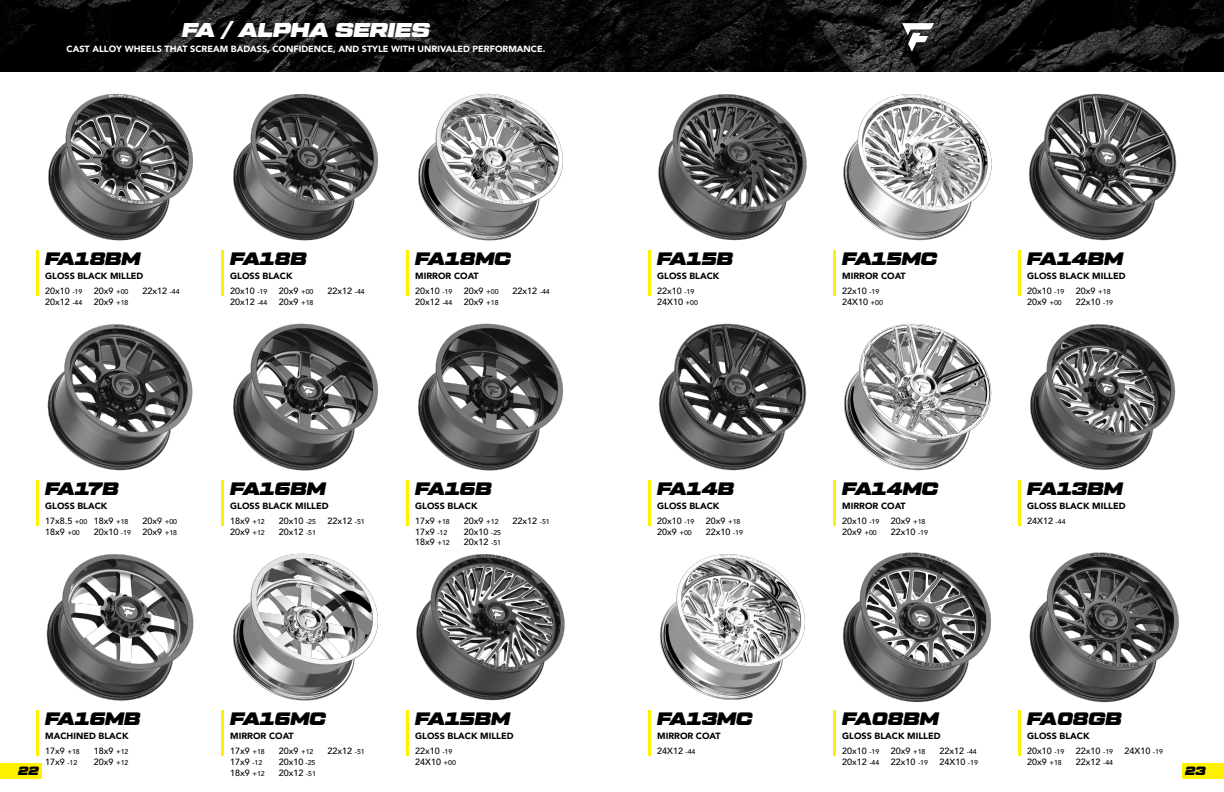
<style>
.page{position:relative;width:1224px;height:792px;background:#fff}
.page>*{position:absolute;margin:0;border:0;box-sizing:border-box;transform-origin:0 0}
.t1{font:20px "Tactic Sans Exd Ult It";color:#fff}
.t2{font:18px "Tactic Sans Exd Ult It";color:#000}
.t3{font:12px "Tactic Sans Exd Ult It";color:#000}
.t4{font:500 9px/10.8px "Avenir";color:#000}
.t5{font:900 9px "Avenir";color:#000}
.t6{font:900 9px "Avenir";color:#fff}
.s1{font-size:7px}
</style>
<div class="page">
<img style="left:0;top:0;width:1224px;height:71px">
<img style="left:902px;top:24px;width:32px;height:28px">
<img style="left:658px;top:94px;width:149px;height:147px">
<img style="left:416px;top:554px;width:149px;height:147px">
<img style="left:843px;top:94px;width:149px;height:147px">
<img style="left:660px;top:554px;width:145px;height:146px">
<img style="left:1030px;top:324px;width:146px;height:146px">
<img style="left:659px;top:323px;width:148px;height:148px">
<img style="left:1029px;top:93px;width:148px;height:148px">
<img style="left:844px;top:323px;width:148px;height:148px">
<img style="left:47px;top:324px;width:146px;height:147px">
<img style="left:418px;top:93px;width:145px;height:148px">
<img style="left:233px;top:93px;width:145px;height:148px">
<img style="left:48px;top:93px;width:145px;height:148px">
<img style="left:46px;top:554px;width:148px;height:147px">
<img style="left:233px;top:553px;width:145px;height:148px">
<img style="left:233px;top:323px;width:145px;height:148px">
<img style="left:418px;top:323px;width:145px;height:148px">
<img style="left:842px;top:552px;width:149px;height:151px">
<img style="left:1029px;top:552px;width:150px;height:151px">
<div style="left:0;top:763px;width:41px;height:16px;background:#fff200"></div>
<div style="left:1183px;top:763px;width:41px;height:16px;background:#fff200"></div>
<hr style="left:406px;top:480px;width:3px;height:46px;background:#fff200">
<hr style="left:36px;top:480px;width:3px;height:46px;background:#fff200">
<hr style="left:406px;top:250px;width:3px;height:45px;background:#fff200">
<hr style="left:36px;top:710px;width:3px;height:46px;background:#fff200">
<hr style="left:36px;top:250px;width:3px;height:45px;background:#fff200">
<hr style="left:221px;top:710px;width:3px;height:46px;background:#fff200">
<hr style="left:221px;top:250px;width:3px;height:45px;background:#fff200">
<hr style="left:1018px;top:480px;width:3px;height:46px;background:#fff200">
<hr style="left:648px;top:480px;width:3px;height:46px;background:#fff200">
<hr style="left:648px;top:250px;width:3px;height:45px;background:#fff200">
<hr style="left:648px;top:710px;width:3px;height:46px;background:#fff200">
<hr style="left:833px;top:480px;width:3px;height:46px;background:#fff200">
<hr style="left:833px;top:250px;width:3px;height:45px;background:#fff200">
<hr style="left:1018px;top:250px;width:3px;height:45px;background:#fff200">
<hr style="left:406px;top:710px;width:3px;height:46px;background:#fff200">
<hr style="left:221px;top:480px;width:3px;height:46px;background:#fff200">
<hr style="left:833px;top:710px;width:3px;height:46px;background:#fff200">
<hr style="left:1018px;top:710px;width:3px;height:46px;background:#fff200">
<h1 class="t1" style="left:182px;top:20px;width:249px">FA / ALPHA SERIES</h1>
<p class="t6" style="left:67px;top:41px;width:480px">CAST ALLOY WHEELS THAT SCREAM BADASS, CONFIDENCE, AND STYLE WITH UNRIVALED PERFORMANCE.</p>
<h2 class="t2" style="left:45px;top:249px;width:97px">FA18BM</h2>
<h2 class="t2" style="left:230px;top:249px;width:78px">FA18B</h2>
<h2 class="t2" style="left:415px;top:249px;width:97px">FA18MC</h2>
<h2 class="t2" style="left:657px;top:249px;width:77px">FA15B</h2>
<h2 class="t2" style="left:842px;top:249px;width:96px">FA15MC</h2>
<h2 class="t2" style="left:1027px;top:249px;width:98px">FA14BM</h2>
<p class="t5" style="left:45px;top:268px;width:100px">GLOSS BLACK MILLED</p>
<p class="t5" style="left:230px;top:268px;width:64px">GLOSS BLACK</p>
<p class="t5" style="left:415px;top:268px;width:65px">MIRROR COAT</p>
<p class="t5" style="left:657px;top:268px;width:64px">GLOSS BLACK</p>
<p class="t5" style="left:842px;top:268px;width:65px">MIRROR COAT</p>
<p class="t5" style="left:1027px;top:268px;width:100px">GLOSS BLACK MILLED</p>
<p class="t4" style="left:45px;top:285px;width:39px">20x10 <span class="s1">-19<br></span>20x12 <span class="s1">-44</span></p>
<p class="t4" style="left:657px;top:285px;width:42px">22x10 <span class="s1">-19<br></span>24X10 <span class="s1">+00</span></p>
<p class="t4" style="left:94px;top:285px;width:36px">20x9 <span class="s1">+00<br></span>20x9 <span class="s1">+18</span></p>
<p class="t4" style="left:143px;top:285px;width:39px">22x12 <span class="s1">-44</span></p>
<p class="t4" style="left:230px;top:285px;width:39px">20x10 <span class="s1">-19<br></span>20x12 <span class="s1">-44</span></p>
<p class="t4" style="left:842px;top:285px;width:42px">22x10 <span class="s1">-19<br></span>24X10 <span class="s1">+00</span></p>
<p class="t4" style="left:279px;top:285px;width:36px">20x9 <span class="s1">+00<br></span>20x9 <span class="s1">+18</span></p>
<p class="t4" style="left:328px;top:285px;width:39px">22x12 <span class="s1">-44</span></p>
<p class="t4" style="left:415px;top:285px;width:39px">20x10 <span class="s1">-19<br></span>20x12 <span class="s1">-44</span></p>
<p class="t4" style="left:1027px;top:285px;width:39px">20x10 <span class="s1">-19<br></span>20x9 <span class="s1">+00</span></p>
<p class="t4" style="left:464px;top:285px;width:36px">20x9 <span class="s1">+00<br></span>20x9 <span class="s1">+18</span></p>
<p class="t4" style="left:1076px;top:285px;width:39px">20x9 <span class="s1">+18<br></span>22x10 <span class="s1">-19</span></p>
<p class="t4" style="left:513px;top:285px;width:39px">22x12 <span class="s1">-44</span></p>
<h2 class="t2" style="left:45px;top:479px;width:75px">FA17B</h2>
<h2 class="t2" style="left:415px;top:479px;width:78px">FA16B</h2>
<h2 class="t2" style="left:230px;top:479px;width:97px">FA16BM</h2>
<h2 class="t2" style="left:657px;top:479px;width:79px">FA14B</h2>
<h2 class="t2" style="left:1027px;top:479px;width:97px">FA13BM</h2>
<h2 class="t2" style="left:842px;top:479px;width:98px">FA14MC</h2>
<p class="t5" style="left:45px;top:498px;width:64px">GLOSS BLACK</p>
<p class="t5" style="left:415px;top:498px;width:64px">GLOSS BLACK</p>
<p class="t5" style="left:230px;top:498px;width:100px">GLOSS BLACK MILLED</p>
<p class="t5" style="left:657px;top:498px;width:64px">GLOSS BLACK</p>
<p class="t5" style="left:1027px;top:498px;width:100px">GLOSS BLACK MILLED</p>
<p class="t5" style="left:842px;top:498px;width:65px">MIRROR COAT</p>
<p class="t4" style="left:45px;top:515px;width:44px">17x8.5 <span class="s1">+00<br></span>18x9 <span class="s1">+00</span></p>
<p class="t4" style="left:657px;top:515px;width:39px">20x10 <span class="s1">-19<br></span>20x9 <span class="s1">+00</span></p>
<p class="t4" style="left:94px;top:515px;width:39px">18x9 <span class="s1">+18<br></span>20x10 <span class="s1">-19</span></p>
<p class="t4" style="left:706px;top:515px;width:39px">20x9 <span class="s1">+18<br></span>22x10 <span class="s1">-19</span></p>
<p class="t4" style="left:143px;top:515px;width:36px">20x9 <span class="s1">+00<br></span>20x9 <span class="s1">+18</span></p>
<p class="t4" style="left:230px;top:515px;width:36px">18x9 <span class="s1">+12<br></span>20x9 <span class="s1">+12</span></p>
<p class="t4" style="left:842px;top:515px;width:39px">20x10 <span class="s1">-19<br></span>20x9 <span class="s1">+00</span></p>
<p class="t4" style="left:279px;top:515px;width:39px">20x10 <span class="s1">-25<br></span>20x12 <span class="s1">-51</span></p>
<p class="t4" style="left:891px;top:515px;width:39px">20x9 <span class="s1">+18<br></span>22x10 <span class="s1">-19</span></p>
<p class="t4" style="left:328px;top:515px;width:39px">22x12 <span class="s1">-51</span></p>
<p class="t4" style="left:415px;top:515px;width:36px">17x9 <span class="s1">+18<br></span>17x9 <span class="s1">-12<br></span>18x9 <span class="s1">+12</span></p>
<p class="t4" style="left:1027px;top:515px;width:40px">24X12 <span class="s1">-44</span></p>
<p class="t4" style="left:464px;top:515px;width:39px">20x9 <span class="s1">+12<br></span>20x10 <span class="s1">-25<br></span>20x12 <span class="s1">-51</span></p>
<p class="t4" style="left:513px;top:515px;width:39px">22x12 <span class="s1">-51</span></p>
<h2 class="t2" style="left:45px;top:709px;width:97px">FA16MB</h2>
<p class="t5" style="left:45px;top:728px;width:85px">MACHINED BLACK</p>
<h2 class="t2" style="left:230px;top:709px;width:97px">FA16MC</h2>
<p class="t5" style="left:230px;top:728px;width:65px">MIRROR COAT</p>
<h2 class="t2" style="left:415px;top:709px;width:96px">FA15BM</h2>
<p class="t5" style="left:415px;top:728px;width:100px">GLOSS BLACK MILLED</p>
<h2 class="t2" style="left:657px;top:709px;width:97px">FA13MC</h2>
<p class="t5" style="left:657px;top:728px;width:65px">MIRROR COAT</p>
<h2 class="t2" style="left:842px;top:709px;width:98px">FA08BM</h2>
<h2 class="t2" style="left:1027px;top:709px;width:96px">FA08GB</h2>
<p class="t5" style="left:842px;top:728px;width:100px">GLOSS BLACK MILLED</p>
<p class="t5" style="left:1027px;top:728px;width:64px">GLOSS BLACK</p>
<p class="t4" style="left:45px;top:745px;width:36px">17x9 <span class="s1">+18</span></p>
<p class="t4" style="left:657px;top:745px;width:40px">24X12 <span class="s1">-44</span></p>
<p class="t4" style="left:45px;top:756px;width:34px">17x9 <span class="s1">-12</span></p>
<p class="t4" style="left:279px;top:745px;width:39px">20x9 <span class="s1">+12<br></span>20x10 <span class="s1">-25<br></span>20x12 <span class="s1">-51</span></p>
<p class="t4" style="left:328px;top:745px;width:39px">22x12 <span class="s1">-51</span></p>
<p class="t4" style="left:415px;top:745px;width:42px">22x10 <span class="s1">-19<br></span>24X10 <span class="s1">+00</span></p>
<p class="t4" style="left:842px;top:745px;width:39px">20x10 <span class="s1">-19<br></span>20x12 <span class="s1">-44</span></p>
<p class="t4" style="left:891px;top:745px;width:39px">20x9 <span class="s1">+18<br></span>22x10 <span class="s1">-19</span></p>
<p class="t4" style="left:940px;top:745px;width:40px">22x12 <span class="s1">-44<br></span>24X10 <span class="s1">-19</span></p>
<p class="t4" style="left:1027px;top:745px;width:39px">20x10 <span class="s1">-19<br></span>20x9 <span class="s1">+18</span></p>
<p class="t4" style="left:1076px;top:745px;width:39px">22x10 <span class="s1">-19<br></span>22x12 <span class="s1">-44</span></p>
<p class="t4" style="left:1125px;top:745px;width:40px">24X10 <span class="s1">-19</span></p>
<p class="t4" style="left:94px;top:745px;width:36px">18x9 <span class="s1">+12<br></span>20x9 <span class="s1">+12</span></p>
<p class="t4" style="left:230px;top:745px;width:36px">17x9 <span class="s1">+18<br></span>17x9 <span class="s1">-12<br></span>18x9 <span class="s1">+12</span></p>
<h3 class="t3" style="left:18px;top:765px;width:22px">22</h3>
<h3 class="t3" style="left:1185px;top:765px;width:22px">23</h3>
</div>
